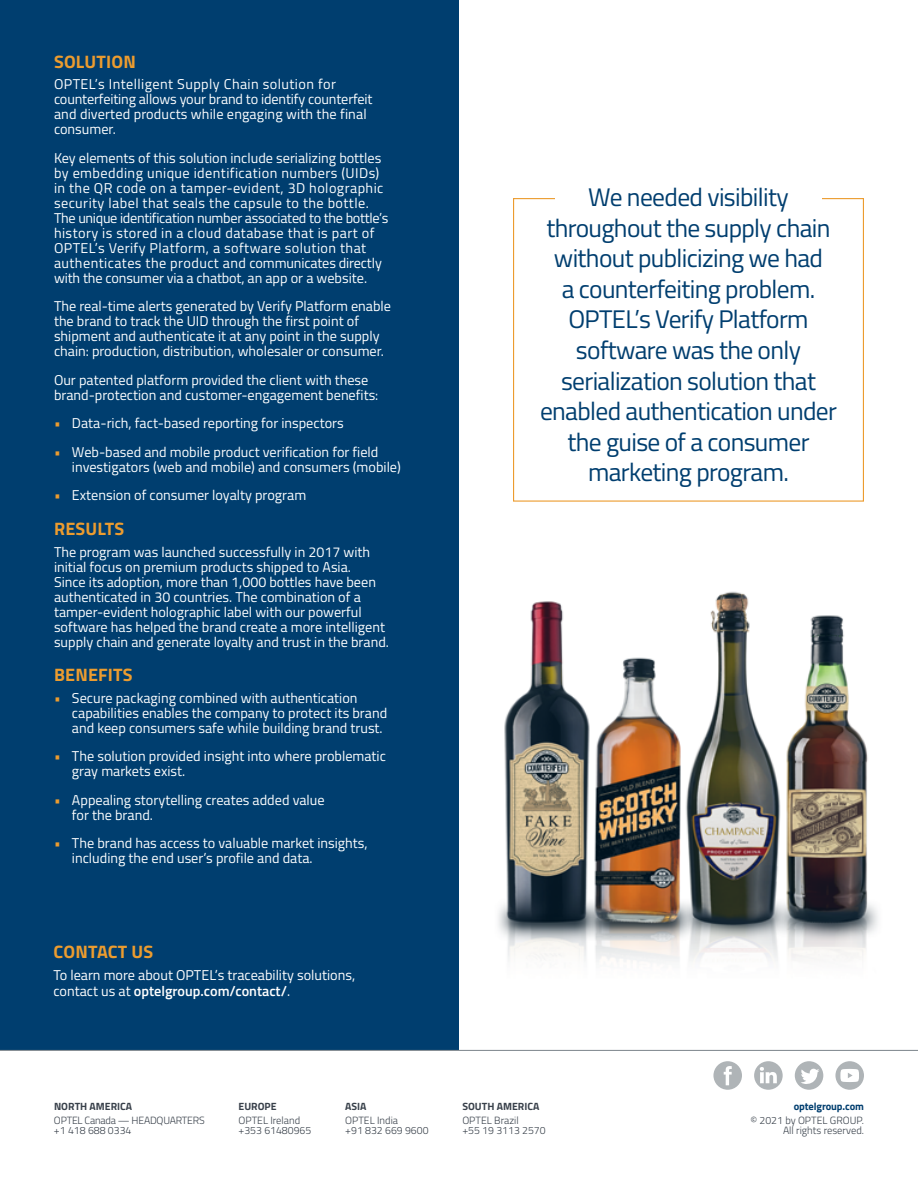
<style>
.page{position:relative;width:918px;height:1188px;background:#fff}
.page>*{position:absolute;margin:0;border:0;box-sizing:border-box;transform-origin:0 0}
.t1{font:25.5px/30.6px "Titillium";letter-spacing:-.025em;color:#003e6f;text-align:center}
.t2{font:700 18px "Titillium";letter-spacing:.01em;color:#ec9c2f}
.t3{font:14.25px/15px "Titillium";color:#fdfeff}
.t4{font:14.25px/15px "Titillium";letter-spacing:.03em;color:#fdfeff}
.t5{font:14.25px/15.8px "Titillium";color:#fff}
.t6{font:300 10.5px/10.5px "Titillium";color:#38404a}
.t7{font:300 10.5px/10.5px "Titillium";letter-spacing:-.02em;color:#38404a}
.t8{font:700 10.5px "Titillium";color:#38404a}
.t9{font:700 10.5px "Titillium";letter-spacing:-.01em;color:#003e6f}
.s1{color:#ec9c2f}
.s2{font-weight:600}
</style>
<div class="page">
<img style="left:498px;top:591px;width:380px;height:371px">
<div style="left:0;top:0;width:459px;height:1050px;background:#003e6f"></div>
<hr style="left:0;top:1050px;width:918px;height:1px;background:#7c848b">
<div style="left:835px;top:1061px;width:29px;height:29px;background:#afb4b7;border-radius:50%"></div>
<svg style="left:840px;top:1069px;width:19px;height:13px"></svg>
<div style="left:713px;top:1061px;width:29px;height:29px;background:#afb4b7;border-radius:50%"></div>
<svg style="left:724px;top:1066px;width:8px;height:19px"></svg>
<div style="left:795px;top:1061px;width:28px;height:29px;background:#afb4b7;border-radius:50%"></div>
<svg style="left:801px;top:1069px;width:18px;height:15px"></svg>
<div style="left:754px;top:1061px;width:29px;height:29px;background:#afb4b7;border-radius:50%"></div>
<svg style="left:760px;top:1067px;width:17px;height:16px"></svg>
<p class="t2" style="left:54px;top:47px;width:83px">SOLUTION</p>
<p class="t3" style="left:54px;top:76px;width:320px">OPTEL’s Intelligent Supply Chain solution for counterfeiting allows your brand to identify counterfeit and diverted products while engaging with the final consumer.</p>
<p class="t4" style="left:54px;top:150px;width:336px">Key elements of this solution include serializing bottles by embedding unique identification numbers (UIDs) in the QR code on a tamper-evident, 3D holographic security label that seals the capsule to the bottle.<br>The unique identification number associated to the bottle’s history is stored in a cloud database that is part of OPTEL’s Verify Platform, a software solution that authenticates the product and communicates directly with the consumer via a chatbot, an app or a website.</p>
<p class="t3" style="left:54px;top:298px;width:339px">The real-time alerts generated by Verify Platform enable the brand to track the UID through the first point of shipment and authenticate it at any point in the supply chain: production, distribution, wholesaler or consumer.</p>
<p class="t3" style="left:54px;top:372px;width:326px">Our patented platform provided the client with these brand-protection and customer-engagement benefits:</p>
<p class="t3" style="left:54px;top:415px;width:291px"><span class="s1">•</span> Data-rich, fact-based reporting for inspectors</p>
<p class="t3" style="left:72px;top:444px;width:330px;text-indent:-18px"><span class="s1">•</span> Web-based and mobile product verification for field investigators (web and mobile) and consumers (mobile)</p>
<p class="t3" style="left:54px;top:487px;width:254px"><span class="s1">•</span> Extension of consumer loyalty program</p>
<p class="t2" style="left:54px;top:515px;width:72px">RESULTS</p>
<p class="t3" style="left:54px;top:543px;width:337px">The program was launched successfully in 2017 with initial focus on premium products shipped to Asia.<br>Since its adoption, more than 1,000 bottles have been authenticated in 30 countries. The combination of a tamper-evident holographic label with our powerful software has helped the brand create a more intelligent supply chain and generate loyalty and trust in the brand.</p>
<p class="t2" style="left:54px;top:661px;width:80px">BENEFITS</p>
<p class="t3" style="left:72px;top:690px;width:317px;text-indent:-18px"><span class="s1">•</span> Secure packaging combined with authentication capabilities enables the company to protect its brand and keep consumers safe while building brand trust.</p>
<p class="t3" style="left:72px;top:748px;width:315px;text-indent:-18px"><span class="s1">•</span> The solution provided insight into where problematic gray markets exist.</p>
<p class="t3" style="left:72px;top:792px;width:254px;text-indent:-18px"><span class="s1">•</span> Appealing storytelling creates added value for the brand.</p>
<p class="t3" style="left:72px;top:835px;width:297px;text-indent:-18px"><span class="s1">•</span> The brand has access to valuable market insights, including the end user’s profile and data.</p>
<p class="t2" style="left:54px;top:938px;width:101px">CONTACT US</p>
<p class="t5" style="left:54px;top:967px;width:303px">To learn more about OPTEL’s traceability solutions, contact us at <span class="s2">optelgroup.com/contact/</span>.</p>
<p class="t1" style="left:540px;top:181px;width:299px">We needed visibility throughout the supply chain without publicizing we had<br>a counterfeiting problem.<br>OPTEL’s Verify Platform software was the only serialization solution that enabled authentication under the guise of a consumer marketing program.</p>
<p class="t8" style="left:54px;top:1098px;width:80px">NORTH AMERICA</p>
<p class="t7" style="left:54px;top:1114px;width:152px">OPTEL Canada — HEADQUARTERS +1 418 688 0334</p>
<p class="t8" style="left:239px;top:1098px;width:40px">EUROPE</p>
<p class="t6" style="left:239px;top:1114px;width:74px">OPTEL Ireland +353 61480965</p>
<p class="t8" style="left:345px;top:1098px;width:23px">ASIA</p>
<p class="t6" style="left:345px;top:1114px;width:85px">OPTEL India<br>+91 832 669 9600</p>
<p class="t8" style="left:462px;top:1098px;width:78px">SOUTH AMERICA</p>
<p class="t6" style="left:462px;top:1114px;width:85px">OPTEL Brazil<br>+55 19 3113 2570</p>
<p class="t9" style="left:794px;top:1098px;width:72px">optelgroup.com</p>
<p class="t6" style="left:750px;top:1114px;width:115px;text-align:right">© 2021 by OPTEL GROUP.<br>All rights reserved.</p>
</div>
